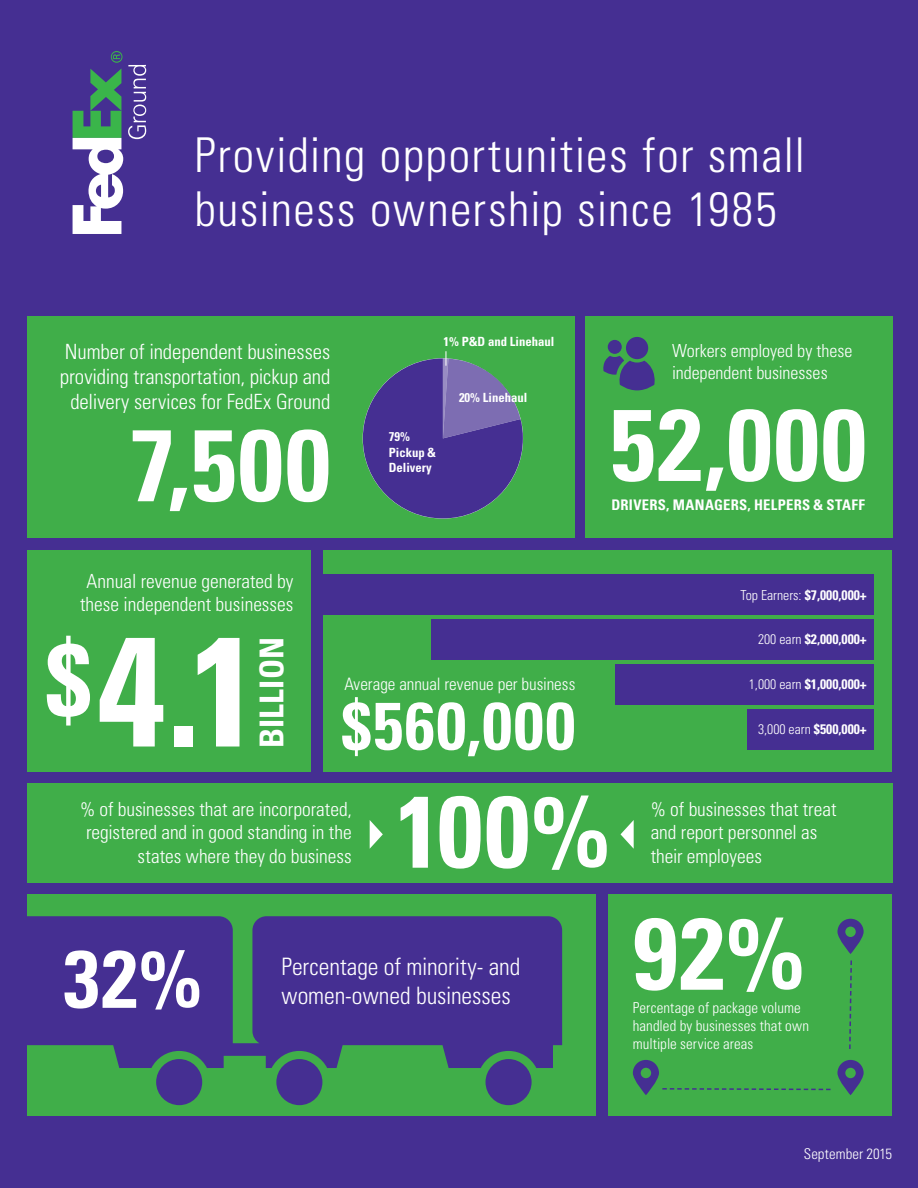
<style>
.page{position:relative;width:918px;height:1188px;background:#452f92}
.page>*{position:absolute;margin:0;border:0;box-sizing:border-box;transform-origin:0 0}
.t1{font:700 condensed 155.55px "Univers";color:#fff}
.t2{font:700 condensed 101.55px "Univers";letter-spacing:.02em;color:#fff}
.t3{font:700 condensed 81.15px "Univers";color:#fff}
.t4{font:700 condensed 67.2px "Univers";letter-spacing:.025em;color:#fff}
.t5{font:300 condensed 48px/54px "Univers";letter-spacing:.03em;color:#fff}
.t6{font:700 condensed 32.85px "Univers";color:#fff}
.t7{font:300 condensed 24px/28.8px "Univers";letter-spacing:-.005em;color:#fff}
.t8{font:300 condensed 21px/25.2px "Univers";letter-spacing:-.005em;color:#fff;text-align:center}
.t9{font:300 condensed 19.5px/23.4px "Univers";color:#fff;text-align:center}
.t10{font:300 condensed 18px/21.6px "Univers";letter-spacing:-.005em;color:#fff}
.t11{font:300 condensed 17.1px "Univers";letter-spacing:-.005em;color:#fff}
.t12{font:300 condensed 15px/18px "Univers";letter-spacing:.005em;color:#fff}
.t13{font:300 condensed 14.85px "Univers";letter-spacing:.005em;color:#fff}
.t14{font:700 condensed 14.7px "Univers";letter-spacing:.02em;color:#fff}
.t15{font:300 condensed 13.8px "Univers";color:#fff}
.t16{font:700 condensed 13.8px "Univers";color:#fff}
.t17{font:700 condensed 12.75px/15.3px "Univers";color:#fff}
.s1{font-weight:700}
.s2{font-weight:300}
</style>
<div class="page">
<svg style="left:73px;top:51px;width:73px;height:183px"></svg>
<div style="left:27px;top:317px;width:547px;height:221px;background:#40ae49"></div>
<div style="left:585px;top:317px;width:307px;height:221px;background:#40ae49"></div>
<div style="left:323px;top:550px;width:569px;height:221px;background:#40ae49"></div>
<div style="left:27px;top:783px;width:865px;height:100px;background:#40ae49"></div>
<div style="left:27px;top:550px;width:284px;height:221px;background:#40ae49"></div>
<div style="left:27px;top:894px;width:569px;height:222px;background:#40ae49"></div>
<div style="left:608px;top:894px;width:284px;height:222px;background:#40ae49"></div>
<div style="left:626px;top:337px;width:22px;height:22px;background:#452f92;border-radius:50%"></div>
<div style="left:608px;top:340px;width:14px;height:14px;background:#452f92;border-radius:50%"></div>
<svg style="left:603px;top:356px;width:52px;height:34px"></svg>
<div style="left:323px;top:575px;width:551px;height:40px;background:#452f92"></div>
<div style="left:431px;top:619px;width:443px;height:41px;background:#452f92"></div>
<div style="left:615px;top:664px;width:259px;height:40px;background:#452f92"></div>
<div style="left:747px;top:709px;width:127px;height:40px;background:#452f92"></div>
<div style="left:156px;top:1059px;width:46px;height:46px;background:#452f92;border-radius:50%"></div>
<svg style="left:27px;top:916px;width:196px;height:173px"></svg>
<svg style="left:223px;top:916px;width:339px;height:152px;background:#443f88"></svg>
<div style="left:276px;top:1059px;width:46px;height:46px;background:#452f92;border-radius:50%"></div>
<div style="left:486px;top:1059px;width:46px;height:46px;background:#452f92;border-radius:50%"></div>
<svg style="left:363px;top:351px;width:160px;height:167px"></svg>
<svg style="left:370px;top:820px;width:13px;height:29px"></svg>
<svg style="left:621px;top:820px;width:13px;height:29px"></svg>
<svg style="left:837px;top:919px;width:27px;height:130px"></svg>
<svg style="left:633px;top:1060px;width:231px;height:35px"></svg>
<p class="t5" style="left:195px;top:127px;width:612px">Providing opportunities for small business ownership since 1985</p>
<p class="t8" style="left:60px;top:339px;width:272px">Number of independent businesses providing transportation, pickup and delivery services for FedEx Ground</p>
<p class="t2" style="left:130px;top:403px;width:202px">7,500</p>
<p class="t17" style="left:444px;top:333px;width:112px">1% P&amp;D and Linehaul</p>
<p class="t17" style="left:389px;top:429px;width:49px">79%<br>Pickup &amp;<br>Delivery</p>
<p class="t17" style="left:459px;top:390px;width:70px">20% Linehaul</p>
<p class="t9" style="left:80px;top:569px;width:215px">Annual revenue generated by these independent businesses</p>
<p class="t1" style="left:46px;top:596px;width:215px"><sup>$</sup>4.1</p>
<p class="t6" style="left:252px;top:748px;width:112px;rotate:-90deg">BILLION</p>
<p class="t11" style="left:344px;top:674px;width:233px">Average annual revenue per business</p>
<p class="t4" style="left:342px;top:685px;width:235px">$560,000</p>
<p class="t10" style="left:672px;top:340px;width:182px">Workers employed by these independent businesses</p>
<p class="t2" style="left:610px;top:383px;width:258px">52,000</p>
<p class="t14" style="left:611px;top:496px;width:255px">DRIVERS, MANAGERS, HELPERS &amp; STAFF</p>
<p class="t15" style="left:741px;top:586px;width:128px">Top Earners: <span class="s1">$7,000,000+</span></p>
<p class="t16" style="left:758px;top:630px;width:110px"><span class="s2">200 earn</span> $2,000,000+</p>
<p class="t16" style="left:749px;top:675px;width:120px"><span class="s2">1,000 earn</span> $1,000,000+</p>
<p class="t15" style="left:758px;top:721px;width:110px">3,000 earn <span class="s1">$500,000+</span></p>
<p class="t9" style="left:80px;top:797px;width:273px;text-align:right">% of businesses that are incorporated, registered and in good standing in the states where they do business</p>
<p class="t2" style="left:396px;top:769px;width:216px">100%</p>
<p class="t9" style="left:651px;top:797px;width:187px;text-align:left">% of businesses that treat and report personnel as their employees</p>
<p class="t3" style="left:64px;top:929px;width:140px">32%</p>
<p class="t7" style="left:282px;top:952px;width:240px">Percentage of minority- and women-owned businesses</p>
<p class="t2" style="left:633px;top:891px;width:173px">92%</p>
<p class="t12" style="left:633px;top:999px;width:178px">Percentage of package volume handled by businesses that own multiple service areas</p>
<p class="t13" style="left:804px;top:1145px;width:90px">September 2015</p>
</div>
